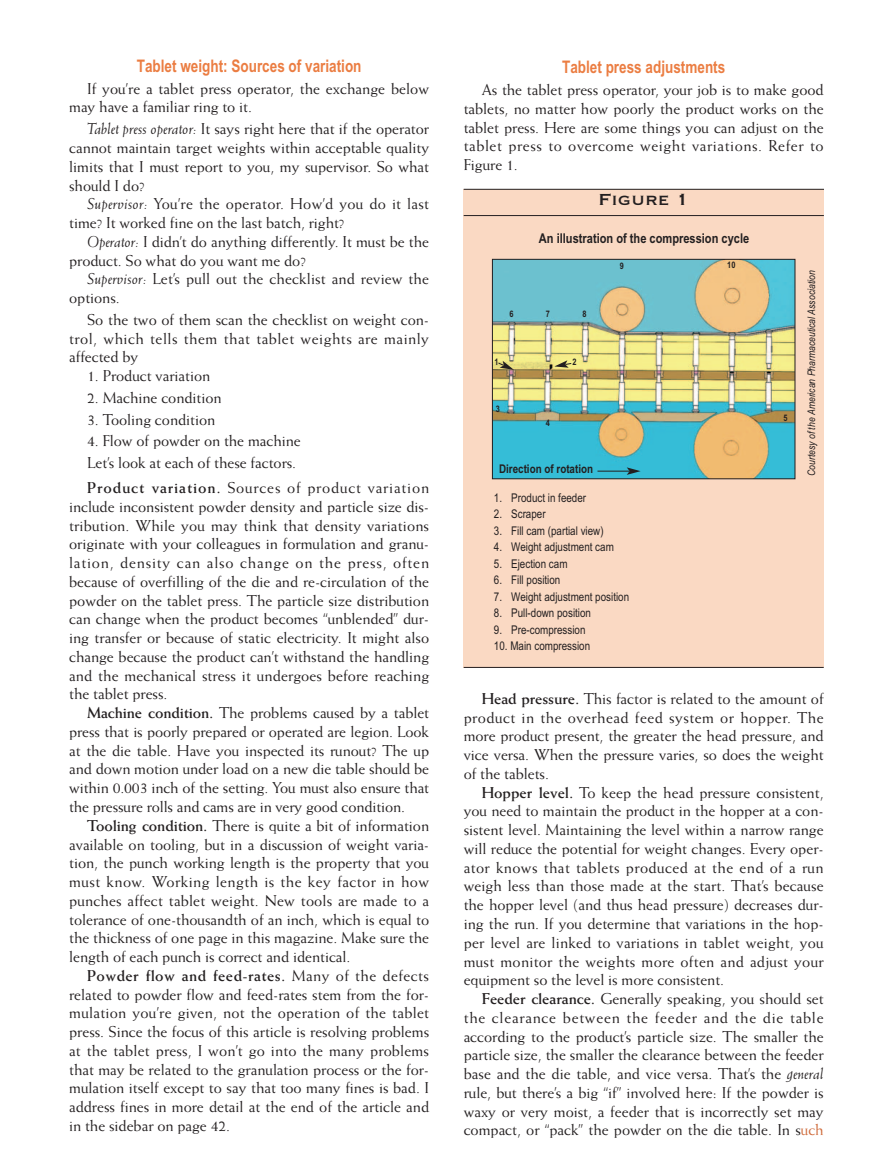
<style>
.page{position:relative;width:877px;height:1174px;background:#fff}
.page>*{position:absolute;margin:0;border:0;box-sizing:border-box;transform-origin:0 0}
.t1{font:21px "Copperplate";color:#231f20}
.t2{font:700 17.4px "Arial Narrow";color:#eb7d42;scale:.95 1}
.t3{font:15.75px/18.8px "Weiss";letter-spacing:-.005em;color:#231f20;text-align:justify}
.t4{font:700 13.5px "Arial Narrow";color:#231f20}
.t5{font:12px "Arial Narrow";color:#231f20}
.t6{font:700 12px "Arial Narrow";color:#231f20}
.t7{font:italic 10.5px "Arial Narrow";color:#231f20}
.t8{font:700 9px "Arial Narrow";color:#231f20}
.s1{font-style:italic}
.s2{font-weight:700}
.s3{color:#cf6b3b}
</style>
<div class="page">
<svg style="left:463px;top:188px;width:361px;height:480px;background:#d3cdb5"></svg>
<p class="t2" style="left:137px;top:59px;width:238px">Tablet weight: Sources of variation</p>
<p class="t3" style="left:69px;top:80px;width:362px;text-indent:18px">If you’re a tablet press operator, the exchange below may have a familiar ring to it.</p>
<p class="t3" style="left:69px;top:121px;width:362px;text-indent:18px"><span class="s1">Tablet press operator:</span> It says right here that if the operator cannot maintain target weights within acceptable quality limits that I must report to you, my supervisor. So what should I do?</p>
<p class="t3" style="left:69px;top:196px;width:362px;text-indent:18px"><span class="s1">Supervisor:</span> You’re the operator. How’d you do it last time? It worked fine on the last batch, right?</p>
<p class="t3" style="left:69px;top:233px;width:362px;text-indent:18px"><span class="s1">Operator:</span> I didn’t do anything differently. It must be the product. So what do you want me do?</p>
<p class="t3" style="left:69px;top:271px;width:362px;text-indent:18px"><span class="s1">Supervisor:</span> Let’s pull out the checklist and review the options.</p>
<p class="t3" style="left:69px;top:311px;width:361px;text-indent:18px">So the two of them scan the checklist on weight con&shy;trol, which tells them that tablet weights are mainly affected by</p>
<p class="t3" style="left:87px;top:367px;width:125px">1. Product variation</p>
<p class="t3" style="left:87px;top:389px;width:136px">2. Machine condition</p>
<p class="t3" style="left:87px;top:411px;width:130px">3. Tooling condition</p>
<p class="t3" style="left:87px;top:431px;width:215px;line-height:21.8px">4. Flow of powder on the machine<br>Let’s look at each of these factors.</p>
<p class="t3" style="left:69px;top:479px;width:362px;text-indent:18px"><span class="s2">Product variation.</span> Sources of product variation include inconsistent powder density and particle size dis&shy;tribution. While you may think that density variations originate with your colleagues in formulation and granu&shy;lation, density can also change on the press, often because of overfilling of the die and re-circulation of the powder on the tablet press. The particle size distribution can change when the product becomes “unblended” dur&shy;ing transfer or because of static electricity. It might also change because the product can’t withstand the handling and the mechanical stress it undergoes before reaching the tablet press.</p>
<p class="t3" style="left:69px;top:704px;width:362px;text-indent:18px"><span class="s2">Machine condition.</span> The problems caused by a tablet press that is poorly prepared or operated are legion. Look at the die table. Have you inspected its runout? The up and down motion under load on a new die table should be within 0.003 inch of the setting. You must also ensure that the pressure rolls and cams are in very good condition.</p>
<p class="t3" style="left:69px;top:817px;width:362px;text-indent:18px"><span class="s2">Tooling condition.</span> There is quite a bit of information available on tooling, but in a discussion of weight varia&shy;tion, the punch working length is the property that you must know. Working length is the key factor in how punches affect tablet weight. New tools are made to a tolerance of one-thousandth of an inch, which is equal to the thickness of one page in this magazine. Make sure the length of each punch is correct and identical.</p>
<p class="t3" style="left:69px;top:967px;width:362px;text-indent:18px"><span class="s2">Powder flow and feed-rates.</span> Many of the defects related to powder flow and feed-rates stem from the for&shy;mulation you’re given, not the operation of the tablet press. Since the focus of this article is resolving problems at the tablet press, I won’t go into the many problems that may be related to the granulation process or the for&shy;mulation itself except to say that too many fines is bad. I address fines in more detail at the end of the article and in the sidebar on page 42.</p>
<p class="t2" style="left:562px;top:61px;width:173px">Tablet press adjustments</p>
<p class="t3" style="left:464px;top:82px;width:362px;text-indent:18px">As the tablet press operator, your job is to make good tablets, no matter how poorly the product works on the tablet press. Here are some things you can adjust on the tablet press to overcome weight variations. Refer to Figure 1.</p>
<h1 class="t1" style="left:598px;top:186px;width:92px">Figure 1</h1>
<p class="t4" style="left:539px;top:233px;width:212px">An illustration of the compression cycle</p>
<p class="t8" style="left:509px;top:310px;width:6px">6</p>
<p class="t8" style="left:546px;top:310px;width:6px">7</p>
<p class="t8" style="left:582px;top:310px;width:6px">8</p>
<p class="t8" style="left:494px;top:358px;width:6px">1</p>
<p class="t8" style="left:572px;top:359px;width:6px">2</p>
<p class="t8" style="left:496px;top:405px;width:6px">3</p>
<p class="t8" style="left:546px;top:420px;width:6px">4</p>
<p class="t6" style="left:499px;top:464px;width:96px">Direction of rotation</p>
<p class="t8" style="left:620px;top:262px;width:6px">9</p>
<p class="t8" style="left:727px;top:261px;width:10px">10</p>
<p class="t5" style="left:494px;top:493px;width:94px">1. Product in feeder</p>
<p class="t5" style="left:494px;top:509px;width:53px">2. Scraper</p>
<p class="t5" style="left:494px;top:526px;width:111px">3. Fill cam (partial view)</p>
<p class="t5" style="left:494px;top:542px;width:121px">4. Weight adjustment cam</p>
<p class="t5" style="left:494px;top:559px;width:75px">5. Ejection cam</p>
<p class="t5" style="left:494px;top:575px;width:68px">6. Fill position</p>
<p class="t5" style="left:494px;top:592px;width:137px">7. Weight adjustment position</p>
<p class="t5" style="left:494px;top:608px;width:99px">8. Pull-down position</p>
<p class="t5" style="left:494px;top:625px;width:93px">9. Pre-compression</p>
<p class="t5" style="left:494px;top:641px;width:98px">10. Main compression</p>
<p class="t8" style="left:783px;top:414px;width:6px">5</p>
<p class="t7" style="left:807px;top:476px;width:207px;rotate:-90deg">Courtesy of the American Pharmaceutical Association</p>
<p class="t3" style="left:464px;top:690px;width:362px;text-indent:18px"><span class="s2">Head pressure.</span> This factor is related to the amount of product in the overhead feed system or hopper. The more product present, the greater the head pressure, and vice versa. When the pressure varies, so does the weight of the tablets.</p>
<p class="t3" style="left:464px;top:783px;width:362px;text-indent:18px"><span class="s2">Hopper level.</span> To keep the head pressure consistent, you need to maintain the product in the hopper at a con&shy;sistent level. Maintaining the level within a narrow range will reduce the potential for weight changes. Every oper&shy;ator knows that tablets produced at the end of a run weigh less than those made at the start. That’s because the hopper level (and thus head pressure) decreases dur&shy;ing the run. If you determine that variations in the hop&shy;per level are linked to variations in tablet weight, you must monitor the weights more often and adjust your equipment so the level is more consistent.</p>
<p class="t3" style="left:464px;top:990px;width:362px;text-indent:18px"><span class="s2">Feeder clearance.</span> Generally speaking, you should set the clearance between the feeder and the die table according to the product’s particle size. The smaller the particle size, the smaller the clearance between the feeder base and the die table, and vice versa. That’s the <span class="s1">general </span>rule, but there’s a big “if” involved here: If the powder is waxy or very moist, a feeder that is incorrectly set may compact, or “pack” the powder on the die table. In s<span class="s3">uch</span></p>
</div>
